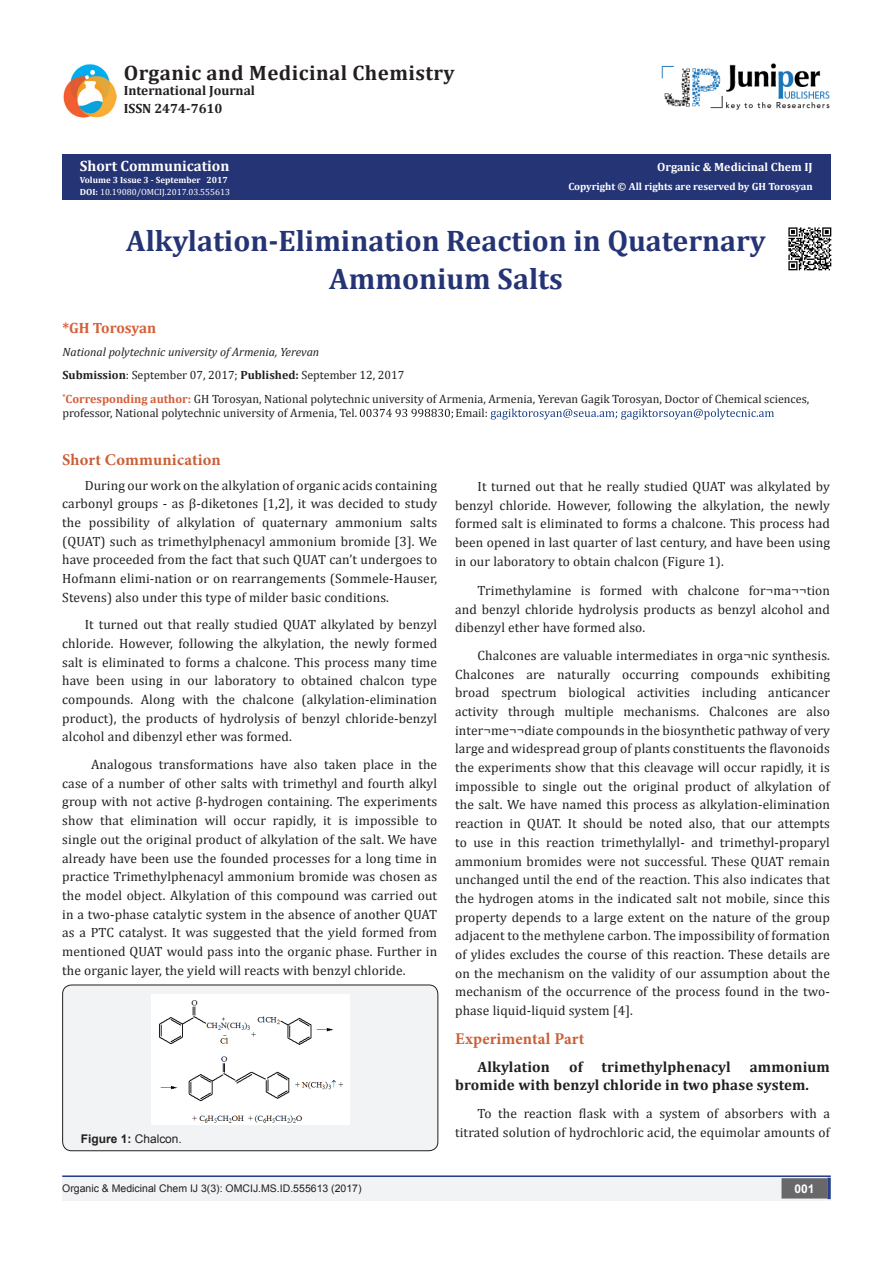
<style>
.page{position:relative;width:893px;height:1263px;background:#fff}
.page>*{position:absolute;margin:0;border:0;box-sizing:border-box;transform-origin:0 0}
.t1{font:700 29.85px/37.3px "Cambria";color:#253474;text-align:center}
.t2{font:700 20.85px "Cambria";letter-spacing:.02em;color:#231f20}
.t3{font:700 16.5px "Minion Pro";letter-spacing:.01em;color:#ca5f37}
.t4{font:700 15px/18.8px "Cambria";letter-spacing:.01em;color:#231f20}
.t5{font:700 15px "Cambria";color:#fff}
.t6{font:700 15px "Cambria";letter-spacing:-.005em;color:#d55e37}
.t7{font:13.5px/18.8px "Cambria";letter-spacing:.01em;color:#231f20;text-align:justify}
.t8{font:700 13.5px "Cambria";color:#231f20}
.t9{font:12px/14.4px "Cambria";color:#231f20}
.t10{font:italic 12px "Cambria";color:#231f20}
.t11{font:700 12px "Cambria";color:#fff}
.t12{font:700 12px "Arial";color:#231f20}
.t13{font:700 12px "Arial";color:#fff}
.t14{font:10.5px "Arial";color:#231f20}
.t15{font:700 10.5px "Cambria";color:#fff}
.t16{font:9px "Cambria";color:#fff}
.t17{font:700 9px "Cambria";color:#fff}
.s1{font-weight:700}
.s2{font-weight:700;color:#d55e37}
.s3{font-weight:400}
</style>
<div class="page">
<div style="left:62px;top:155px;width:768px;height:45px;background:#253474"></div>
<div style="left:472px;top:155px;width:359px;height:45px;background:#253474"></div>
<svg style="left:360px;top:409px;width:93px;height:10px"></svg>
<svg style="left:491px;top:408px;width:283px;height:12px"></svg>
<div style="left:63px;top:985px;width:375px;height:166px;background:#f2f3f4;border-radius:9px"></div>
<div style="left:62px;top:984px;width:376px;height:167px;border:1px solid #231f20;border-radius:9px"></div>
<img style="left:151px;top:994px;width:198px;height:131px">
<hr style="left:62px;top:1175px;width:769px;height:1px;background:#253f8e">
<div style="left:62px;top:1176px;width:441px;height:25px;background:#f2f3f4"></div>
<div style="left:503px;top:1176px;width:328px;height:25px;background:#f2f3f4"></div>
<div style="left:782px;top:1179px;width:45px;height:19px;background:#68676a"></div>
<div style="left:781px;top:1178px;width:46px;height:20px;border:2px solid #68676a"></div>
<svg style="left:827px;top:1178px;width:4px;height:21px"></svg>
<img style="left:662px;top:63px;width:168px;height:47px">
<img style="left:63px;top:64px;width:54px;height:54px">
<hr style="left:62px;top:1176px;width:769px;height:1px;background:#253f8e">
<img style="left:788px;top:227px;width:44px;height:44px">
<p class="t2" style="left:124px;top:58px;width:332px">Organic and Medicinal Chemistry</p>
<p class="t8" style="left:124px;top:80px;width:133px">International Journal</p>
<p class="t8" style="left:124px;top:98px;width:100px">ISSN 2474-7610</p>
<p class="t5" style="left:80px;top:155px;width:151px">Short Communication</p>
<p class="t17" style="left:80px;top:174px;width:149px">Volume 3 Issue 3 - September 2017</p>
<p class="t16" style="left:80px;top:187px;width:152px"><span class="s1">DOI:</span> 10.19080/OMCIJ.2017.03.555613</p>
<p class="t11" style="left:657px;top:159px;width:157px">Organic &amp; Medicinal Chem IJ</p>
<p class="t15" style="left:568px;top:179px;width:246px">Copyright © All rights are reserved by GH Torosyan</p>
<p class="t1" style="left:126px;top:222px;width:641px">Alkylation-Elimination Reaction in Quaternary<br>Ammonium Salts</p>
<p class="t6" style="left:62px;top:317px;width:95px">*GH Torosyan</p>
<p class="t10" style="left:62px;top:343px;width:258px">National polytechnic university of Armenia, Yerevan</p>
<p class="t9" style="left:62px;top:368px;width:343px"><span class="s1">Submission</span>: September 07, 2017; <span class="s1">Published:</span> September 12, 2017</p>
<p class="t9" style="left:62px;top:391px;width:748px"><sup>*</sup><span class="s2">Corresponding author:</span> GH Torosyan, National polytechnic university of Armenia, Armenia, Yerevan Gagik Torosyan, Doctor of Chemical sciences, professor, National polytechnic university of Armenia, Tel.</p>
<p class="t9" style="left:456px;top:406px;width:34px">Email:</p>
<p class="t3" style="left:62px;top:448px;width:160px">Short Communication</p>
<p class="t7" style="left:62px;top:476px;width:376px;text-indent:22px">During our work on the alkylation of organic acids containing carbonyl groups - as β-diketones [1,2], it was decided to study the possibility of alkylation of quaternary ammonium salts (QUAT) such as trimethylphenacyl ammonium bromide [3]. We have proceeded from the fact that such QUAT can’t undergoes to Hofmann elimi-nation or on rearrangements (Sommele-Hauser, Stevens) also under this type of milder basic conditions.</p>
<p class="t7" style="left:62px;top:615px;width:376px;text-indent:22px">It turned out that really studied QUAT alkylated by benzyl chloride. However, following the alkylation, the newly formed salt is eliminated to forms a chalcone. This process many time have been using in our laboratory to obtained chalcon type compounds. Along with the chalcone (alkylation-elimination product), the products of hydrolysis of benzyl chloride-benzyl alcohol and dibenzyl ether was formed.</p>
<p class="t7" style="left:62px;top:755px;width:376px;text-indent:29px">Analogous transformations have also taken place in the case of a number of other salts with trimethyl and fourth alkyl group with not active β-hydrogen containing. The experiments show that elimination will occur rapidly, it is impossible to single out the original product of alkylation of the salt. We have already have been use the founded processes for a long time in practice Trimethylphenacyl ammonium bromide was chosen as the model object. Alkylation of this compound was carried out in a two-phase catalytic system in the absence of another QUAT as a PTC catalyst. It was suggested that the yield formed from mentioned QUAT would pass into the organic phase. Further in the organic layer, the yield will reacts with benzyl chloride.</p>
<p class="t12" style="left:81px;top:1130px;width:102px">Figure 1: <span class="s3">Chalcon.</span></p>
<p class="t7" style="left:455px;top:477px;width:376px;text-indent:22px">It turned out that he really studied QUAT was alkylated by benzyl chloride. However, following the alkylation, the newly formed salt is eliminated to forms a chalcone. This process had been opened in last quarter of last century, and have been using in our laboratory to obtain chalcon (Figure 1).</p>
<p class="t7" style="left:455px;top:581px;width:376px;text-indent:22px">Trimethylamine is formed with chalcone for¬ma¬¬tion and benzyl chloride hydrolysis products as benzyl alcohol and dibenzyl ether have formed also.</p>
<p class="t7" style="left:455px;top:646px;width:376px;text-indent:22px">Chalcones are valuable intermediates in orga¬nic synthesis.<br>Chalcones are naturally occurring compounds exhibiting broad spectrum biological activities including anticancer activity through multiple mechanisms. Chalcones are also inter¬me¬¬diate compounds in the biosynthetic pathway of very large and widespread group of plants constituents the flavonoids the experiments show that this cleavage will occur rapidly, it is impossible to single out the original product of alkylation of the salt. We have named this process as alkylation-elimination reaction in QUAT. It should be noted also, that оur attempts to use in this reaction trimethylallyl- and trimethyl-proparyl ammonium bromides were not successful. Тhese QUAT remain unchanged until the end of the reaction. This also indicates that the hydrogen atoms in the indicated salt not mobile, since this property depends to a large extent on the nature of the group adjacent to the methylene carbon. The impossibility of formation of ylides excludes the course of this reaction. These details are on the mechanism on the validity of our assumption about the mechanism of the occurrence of the process found in the two&shy;phase liquid-liquid system [4].</p>
<p class="t3" style="left:455px;top:1027px;width:131px">Experimental Part</p>
<p class="t4" style="left:477px;top:1057px;width:74px">Alkylation</p>
<p class="t4" style="left:569px;top:1057px;width:15px">of</p>
<p class="t4" style="left:602px;top:1057px;width:131px">trimethylphenacyl</p>
<p class="t4" style="left:455px;top:1057px;width:376px;text-indent:295px">ammonium bromide with benzyl chloride in two phase system.</p>
<p class="t7" style="left:455px;top:1104px;width:376px;text-align:right">To the reaction flask with a system of absorbers with a titrated solution of hydrochloric acid, the equimolar amounts of</p>
<p class="t14" style="left:62px;top:1182px;width:301px">Organic &amp; Medicinal Chem IJ 3(3): OMCIJ.MS.ID.555613 (2017)</p>
<p class="t13" style="left:794px;top:1180px;width:22px">001</p>
</div>
